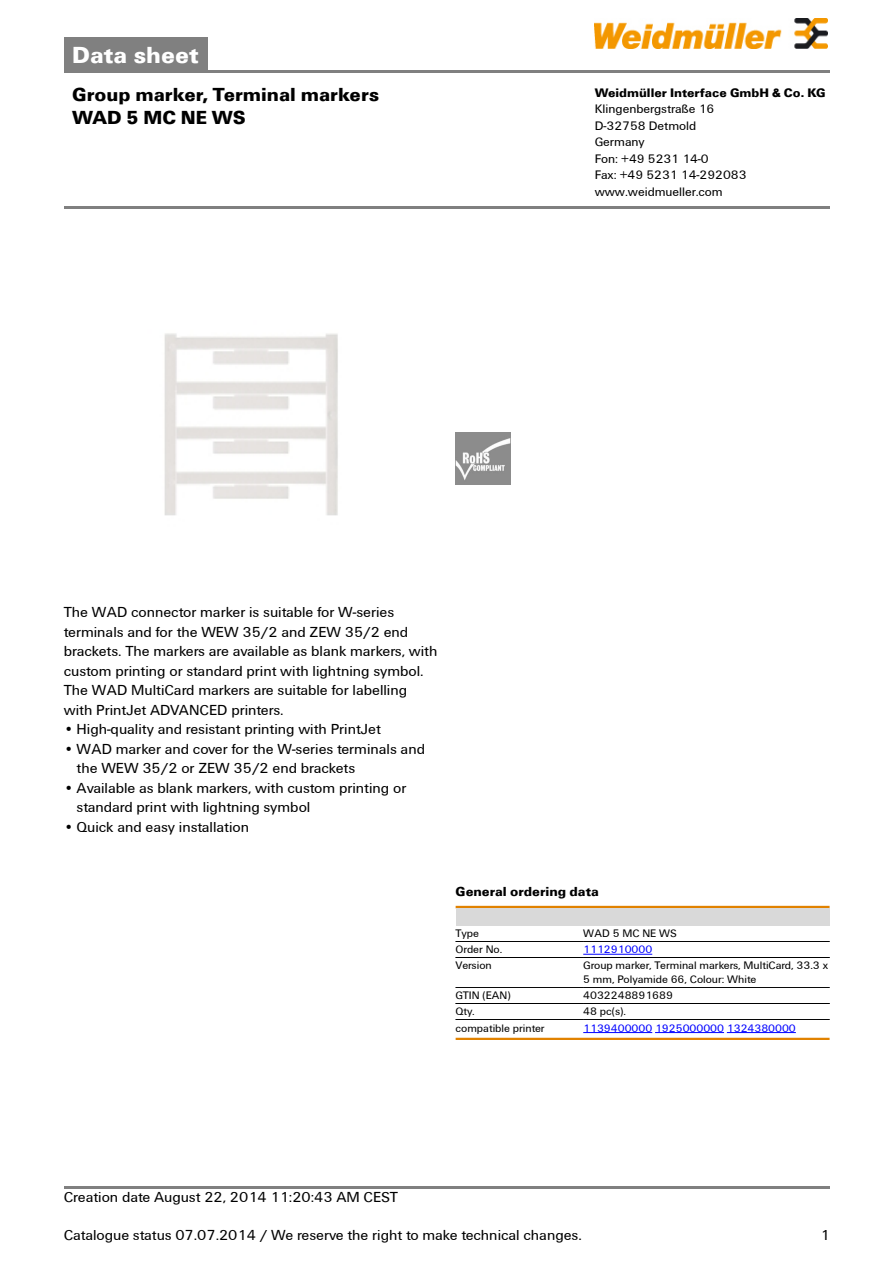
<style>
.page{position:relative;width:893px;height:1263px;background:#fff}
.page>*{position:absolute;margin:0;border:0;box-sizing:border-box;transform-origin:0 0}
.t1{font:700 24px "Weidmueller";color:#fff}
.t2{font:700 19.5px/22.5px "Weidmueller";color:#000}
.t3{font:15px/19.5px "Weidmueller";color:#000}
.t4{font:700 13.5px "Weidmueller";color:#000}
.t5{font:12.75px/16.5px "Weidmueller";color:#000}
.t6{font:700 12.75px "Weidmueller";color:#000}
.t7{font:11.25px/13.6px "Weidmueller";color:#000}
.t8{font:11.25px "Weidmueller";color:#00f}
</style>
<div class="page">
<div style="left:64px;top:38px;width:143px;height:32px;background:#808080"></div>
<hr style="left:64px;top:70px;width:765px;height:2px;background:#808080">
<img style="left:594px;top:18px;width:233px;height:30px">
<hr style="left:64px;top:1186px;width:765px;height:3px;background:#808080">
<img style="left:164px;top:333px;width:174px;height:183px">
<img style="left:455px;top:433px;width:56px;height:52px">
<hr style="left:455px;top:906px;width:374px;height:2px;background:#e18200">
<div style="left:455px;top:908px;width:374px;height:17px;background:#d9d9d9"></div>
<hr style="left:455px;top:941px;width:128px;height:1px;background:#000">
<hr style="left:455px;top:957px;width:128px;height:1px;background:#000">
<hr style="left:583px;top:941px;width:246px;height:1px;background:#000">
<hr style="left:583px;top:957px;width:246px;height:1px;background:#000">
<hr style="left:583px;top:954px;width:69px;height:1px;background:#00f">
<hr style="left:455px;top:958px;width:128px;height:1px;background:#000">
<hr style="left:583px;top:958px;width:246px;height:1px;background:#000">
<hr style="left:455px;top:987px;width:128px;height:1px;background:#000">
<hr style="left:583px;top:987px;width:246px;height:1px;background:#000">
<hr style="left:455px;top:1003px;width:128px;height:1px;background:#000">
<hr style="left:455px;top:1019px;width:128px;height:1px;background:#000">
<hr style="left:583px;top:1003px;width:246px;height:1px;background:#000">
<hr style="left:583px;top:1019px;width:246px;height:1px;background:#000">
<hr style="left:455px;top:1020px;width:128px;height:1px;background:#000">
<hr style="left:583px;top:1020px;width:246px;height:1px;background:#000">
<hr style="left:583px;top:1032px;width:69px;height:1px;background:#00f">
<hr style="left:655px;top:1032px;width:69px;height:1px;background:#00f">
<hr style="left:726px;top:1032px;width:69px;height:1px;background:#00f">
<hr style="left:455px;top:1038px;width:374px;height:2px;background:#e18200">
<hr style="left:64px;top:206px;width:765px;height:3px;background:#808080">
<h1 class="t1" style="left:72px;top:40px;width:128px">Data sheet</h1>
<h2 class="t2" style="left:72px;top:83px;width:308px">Group marker, Terminal markers<br>WAD 5 MC NE WS</h2>
<p class="t6" style="left:594px;top:85px;width:232px">Weidmüller Interface GmbH &amp; Co. KG</p>
<p class="t5" style="left:594px;top:101px;width:153px">Klingenbergstraße 16<br>D-32758 Detmold<br>Germany<br>Fon: +49 5231 14-0<br>Fax: +49 5231 14-292083 www.weidmueller.com</p>
<p class="t3" style="left:64px;top:602px;width:375px">The WAD connector marker is suitable for W-series terminals and for the WEW 35/2 and ZEW 35/2 end brackets. The markers are available as blank markers, with custom printing or standard print with lightning symbol.<br>The WAD MultiCard markers are suitable for labelling with PrintJet ADVANCED printers.</p>
<p class="t3" style="left:64px;top:719px;width:318px">• High-quality and resistant printing with PrintJet</p>
<p class="t3" style="left:77px;top:739px;width:350px;text-indent:-13px">• WAD marker and cover for the W-series terminals and the WEW 35/2 or ZEW 35/2 end brackets</p>
<p class="t3" style="left:77px;top:778px;width:331px;text-indent:-13px">• Available as blank markers, with custom printing or standard print with lightning symbol</p>
<p class="t3" style="left:64px;top:817px;width:187px">• Quick and easy installation</p>
<p class="t4" style="left:455px;top:884px;width:145px">General ordering data</p>
<p class="t7" style="left:455px;top:926px;width:25px">Type</p>
<p class="t7" style="left:583px;top:926px;width:95px">WAD 5 MC NE WS</p>
<p class="t7" style="left:455px;top:943px;width:48px">Order No.</p>
<p class="t8" style="left:583px;top:943px;width:70px">1112910000</p>
<p class="t7" style="left:455px;top:959px;width:38px">Version</p>
<p class="t7" style="left:583px;top:959px;width:246px">Group marker, Terminal markers, MultiCard, 33.3 x<br>5 mm, Polyamide 66, Colour: White</p>
<p class="t7" style="left:455px;top:989px;width:56px">GTIN (EAN)</p>
<p class="t7" style="left:583px;top:989px;width:91px">4032248891689</p>
<p class="t7" style="left:455px;top:1005px;width:21px">Qty.</p>
<p class="t7" style="left:583px;top:1005px;width:44px">48 pc(s).</p>
<p class="t7" style="left:455px;top:1021px;width:91px">compatible printer</p>
<p class="t8" style="left:583px;top:1021px;width:214px">1139400000 1925000000 1324380000</p>
<p class="t3" style="left:64px;top:1187px;width:335px">Creation date August 22, 2014 11:20:43 AM CEST</p>
<p class="t3" style="left:64px;top:1226px;width:519px">Catalogue status 07.07.2014 / We reserve the right to make technical changes.</p>
<p class="t3" style="left:820px;top:1226px;width:11px">1</p>
</div>
